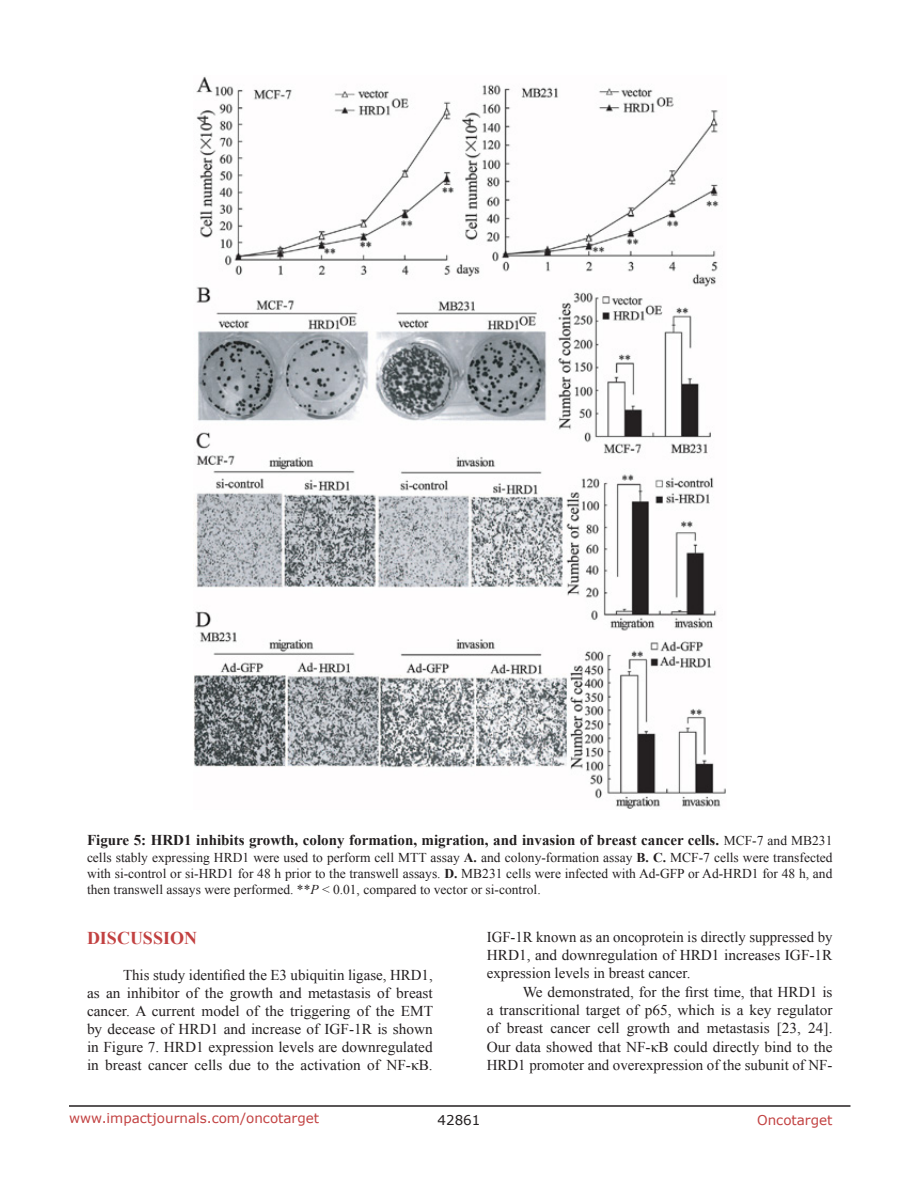
<style>
.page{position:relative;width:918px;height:1188px;background:#fff}
.page>*{position:absolute;margin:0;border:0;box-sizing:border-box;transform-origin:0 0}
.Heading{font:700 18px "Times New Roman";color:#c24141}
.BodyText{font:15px/18.3px "Times New Roman";color:#231f20;text-align:justify}
.FigureText{font:700 15px "Times New Roman";color:#231f20}
.FigureText-2{font:13.5px/16.2px "Times New Roman";color:#231f20;text-align:justify}
.t1{font:13.5px "Verdana";color:#c24141}
.t2{font:13.5px "Verdana";color:#231f20}
.s1{font-weight:400;font-size:13.5px}
.s2{font-weight:700}
.s3{font-style:italic}
</style>
<div class="page">
<hr style="left:69px;top:1105px;width:781px;height:2px;background:#231f20">
<img style="left:193px;top:76px;width:533px;height:733px">
<p class="FigureText" style="left:87px;top:830px;width:747px">Figure 5: HRD1 inhibits growth, colony formation, migration, and invasion of breast cancer cells. <span class="s1">MCF-7 and MB231</span></p>
<p class="FigureText-2" style="left:87px;top:849px;width:747px">cells stably expressing HRD1 were used to perform cell MTT assay <span class="s2">A.</span> and colony-formation assay <span class="s2">B. C.</span> MCF-7 cells were transfected with si-control or si-HRD1 for 48 h prior to the transwell assays. <span class="s2">D.</span> MB231 cells were infected with Ad-GFP or Ad-HRD1 for 48 h, and then transwell assays were performed. **<span class="s3">P</span> &lt; 0.01, compared to vector or si-control.</p>
<p class="Heading" style="left:87px;top:925px;width:112px">DISCUSSION</p>
<p class="BodyText" style="left:87px;top:965px;width:348px;text-indent:36px">This study identified the E3 ubiquitin ligase, HRD1, as an inhibitor of the growth and metastasis of breast cancer. A current model of the triggering of the EMT by decease of HRD1 and increase of IGF-1R is shown in Figure 7. HRD1 expression levels are downregulated in breast cancer cells due to the activation of NF-κB.</p>
<p class="BodyText" style="left:487px;top:928px;width:347px">IGF-1R known as an oncoprotein is directly suppressed by HRD1, and downregulation of HRD1 increases IGF-1R expression levels in breast cancer.</p>
<p class="BodyText" style="left:487px;top:982px;width:347px;text-indent:36px">We demonstrated, for the first time, that HRD1 is a transcritional target of p65, which is a key regulator of breast cancer cell growth and metastasis [23, 24].<br>Our data showed that NF-κB could directly bind to the HRD1 promoter and overexpression of the subunit of NF-</p>
<p class="t1" style="left:69px;top:1109px;width:252px">www.impactjournals.com/oncotarget</p>
<p class="t2" style="left:438px;top:1111px;width:44px">42861</p>
<p class="t1" style="left:757px;top:1111px;width:77px">Oncotarget</p>
</div>
